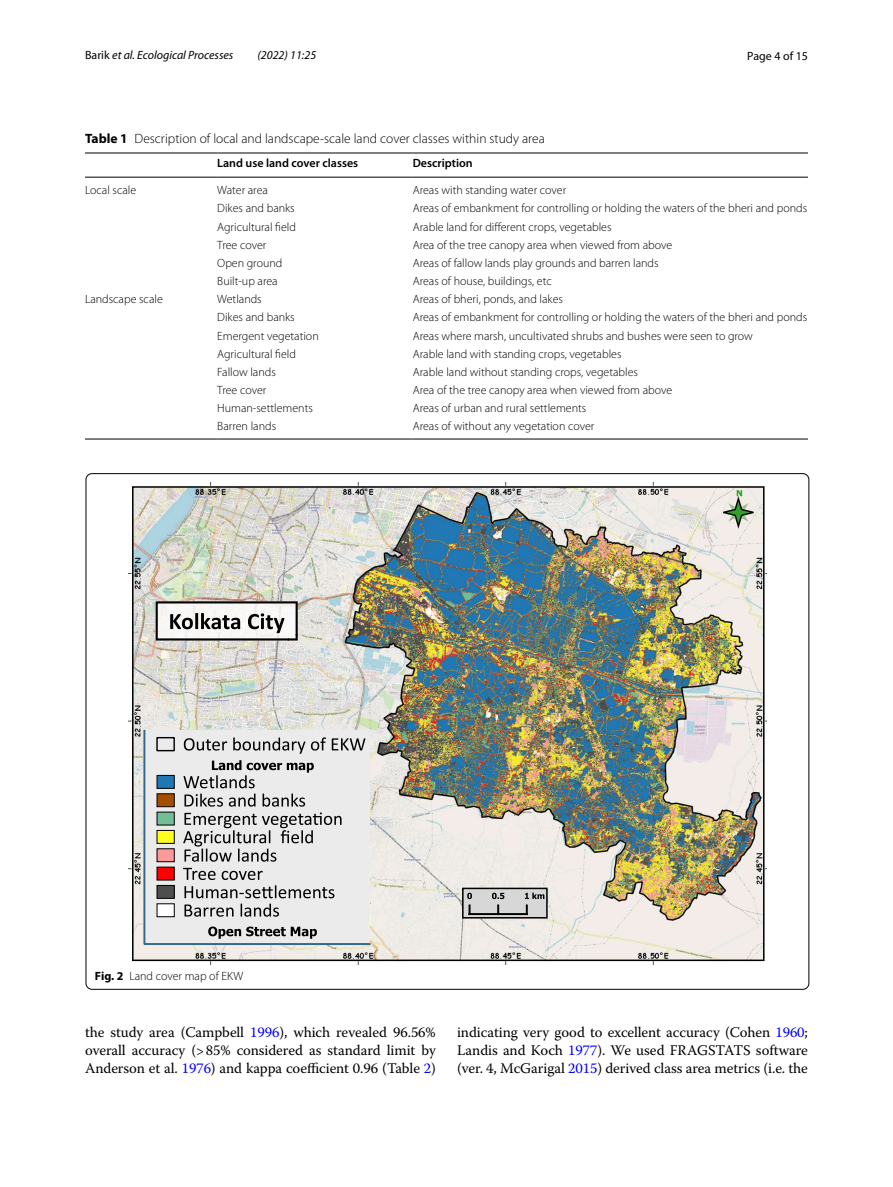
<style>
.page{position:relative;width:893px;height:1187px;background:#fff}
.page>*{position:absolute;margin:0;border:0;box-sizing:border-box;transform-origin:0 0}
.t1{font:14.7px/18px "Warnock Pro";letter-spacing:-.005em;color:#000;text-align:justify}
.t2{font:300 13.5px "Myriad Pro";color:#000}
.t3{font:300 12px "Myriad Pro";color:#000}
.t4{font:italic 12px "Myriad Pro";color:#000}
.t5{font:600 12px "Myriad Pro";color:#000}
.t6{font:12px "Myriad Pro";color:#000}
.s1{font-style:normal}
.s2{font-weight:700}
.s3{color:#00f}
</style>
<div class="page">
<hr style="left:85px;top:153px;width:132px;height:1px;background:#000">
<hr style="left:85px;top:177px;width:132px;height:1px;background:#000">
<hr style="left:217px;top:153px;width:196px;height:1px;background:#000">
<hr style="left:217px;top:177px;width:196px;height:1px;background:#000">
<hr style="left:413px;top:153px;width:395px;height:1px;background:#000">
<hr style="left:413px;top:177px;width:395px;height:1px;background:#000">
<hr style="left:85px;top:439px;width:132px;height:1px;background:#000">
<hr style="left:217px;top:439px;width:196px;height:1px;background:#000">
<hr style="left:413px;top:439px;width:395px;height:1px;background:#000">
<img style="left:132px;top:486px;width:632px;height:475px">
<svg style="left:156px;top:601px;width:142px;height:39px"></svg>
<svg style="left:469px;top:905px;width:2px;height:9px"></svg>
<svg style="left:497px;top:905px;width:2px;height:8px"></svg>
<svg style="left:526px;top:905px;width:2px;height:9px"></svg>
<hr style="left:470px;top:913px;width:57px;height:2px;background:#000">
<svg style="left:467px;top:892px;width:5px;height:7px"></svg>
<svg style="left:492px;top:892px;width:12px;height:7px"></svg>
<svg style="left:525px;top:892px;width:19px;height:6px"></svg>
<div style="left:156px;top:737px;width:19px;height:14px;border:1px solid #000"></div>
<svg style="left:184px;top:738px;width:43px;height:12px"></svg>
<svg style="left:233px;top:737px;width:72px;height:16px"></svg>
<svg style="left:311px;top:737px;width:15px;height:13px"></svg>
<svg style="left:332px;top:738px;width:33px;height:12px"></svg>
<svg style="left:183px;top:760px;width:131px;height:46px;background:#bfbfbf"></svg>
<svg style="left:183px;top:812px;width:159px;height:49px;background:#c1c1c1"></svg>
<svg style="left:183px;top:867px;width:151px;height:49px;background:#c8c8c8"></svg>
<svg style="left:208px;top:926px;width:109px;height:12px"></svg>
<p class="t4" style="left:85px;top:48px;width:150px"><span class="s1">Barik</span> et al. Ecological Processes</p>
<p class="t4" style="left:257px;top:48px;width:60px">(2022) 11:25</p>
<p class="t6" style="left:747px;top:48px;width:62px">Page 4 of 15</p>
<p class="t2" style="left:85px;top:131px;width:461px"><span class="s2">Table 1</span> Description of local and landscape-scale land cover classes within study area</p>
<p class="t5" style="left:217px;top:156px;width:142px">Land use land cover classes</p>
<p class="t5" style="left:413px;top:156px;width:62px">Description</p>
<p class="t3" style="left:85px;top:184px;width:53px">Local scale</p>
<p class="t3" style="left:217px;top:184px;width:52px">Water area</p>
<p class="t3" style="left:413px;top:184px;width:155px">Areas with standing water cover</p>
<p class="t3" style="left:217px;top:202px;width:79px">Dikes and banks</p>
<p class="t3" style="left:413px;top:202px;width:396px">Areas of embankment for controlling or holding the waters of the bheri and ponds</p>
<p class="t3" style="left:217px;top:220px;width:80px">Agricultural field</p>
<p class="t3" style="left:413px;top:220px;width:200px">Arable land for different crops, vegetables</p>
<p class="t3" style="left:217px;top:238px;width:51px">Tree cover</p>
<p class="t3" style="left:413px;top:238px;width:261px">Area of the tree canopy area when viewed from above</p>
<p class="t3" style="left:217px;top:256px;width:67px">Open ground</p>
<p class="t3" style="left:413px;top:256px;width:247px">Areas of fallow lands play grounds and barren lands</p>
<p class="t3" style="left:217px;top:274px;width:62px">Built-up area</p>
<p class="t3" style="left:413px;top:274px;width:140px">Areas of house, buildings, etc</p>
<p class="t3" style="left:85px;top:293px;width:79px">Landscape scale</p>
<p class="t3" style="left:217px;top:293px;width:46px">Wetlands</p>
<p class="t3" style="left:413px;top:293px;width:152px">Areas of bheri, ponds, and lakes</p>
<p class="t3" style="left:217px;top:311px;width:79px">Dikes and banks</p>
<p class="t3" style="left:413px;top:311px;width:396px">Areas of embankment for controlling or holding the waters of the bheri and ponds</p>
<p class="t3" style="left:217px;top:329px;width:103px">Emergent vegetation</p>
<p class="t3" style="left:413px;top:329px;width:342px">Areas where marsh, uncultivated shrubs and bushes were seen to grow</p>
<p class="t3" style="left:217px;top:347px;width:80px">Agricultural field</p>
<p class="t3" style="left:413px;top:347px;width:210px">Arable land with standing crops, vegetables</p>
<p class="t3" style="left:217px;top:365px;width:60px">Fallow lands</p>
<p class="t3" style="left:413px;top:365px;width:227px">Arable land without standing crops, vegetables</p>
<p class="t3" style="left:217px;top:383px;width:51px">Tree cover</p>
<p class="t3" style="left:413px;top:383px;width:261px">Area of the tree canopy area when viewed from above</p>
<p class="t3" style="left:217px;top:401px;width:97px">Human-settlements</p>
<p class="t3" style="left:413px;top:401px;width:175px">Areas of urban and rural settlements</p>
<p class="t3" style="left:217px;top:420px;width:60px">Barren lands</p>
<p class="t3" style="left:413px;top:420px;width:183px">Areas of without any vegetation cover</p>
<p class="t3" style="left:95px;top:969px;width:150px"><span class="s2">Fig. 2</span> Land cover map of EKW</p>
<p class="t1" style="left:85px;top:1022px;width:352px">the study area (Campbell <span class="s3">1996</span>), which revealed 96.56% overall accuracy (&gt;85% considered as standard limit by Anderson et al. <span class="s3">1976</span>) and kappa coefficient 0.96 (Table <span class="s3">2</span>)</p>
<p class="t1" style="left:457px;top:1022px;width:352px">indicating very good to excellent accuracy (Cohen <span class="s3">1960</span>; Landis and Koch <span class="s3">1977</span>). We used FRAGSTATS software (ver. 4, McGarigal <span class="s3">2015</span>) derived class area metrics (i.e. the</p>
</div>
